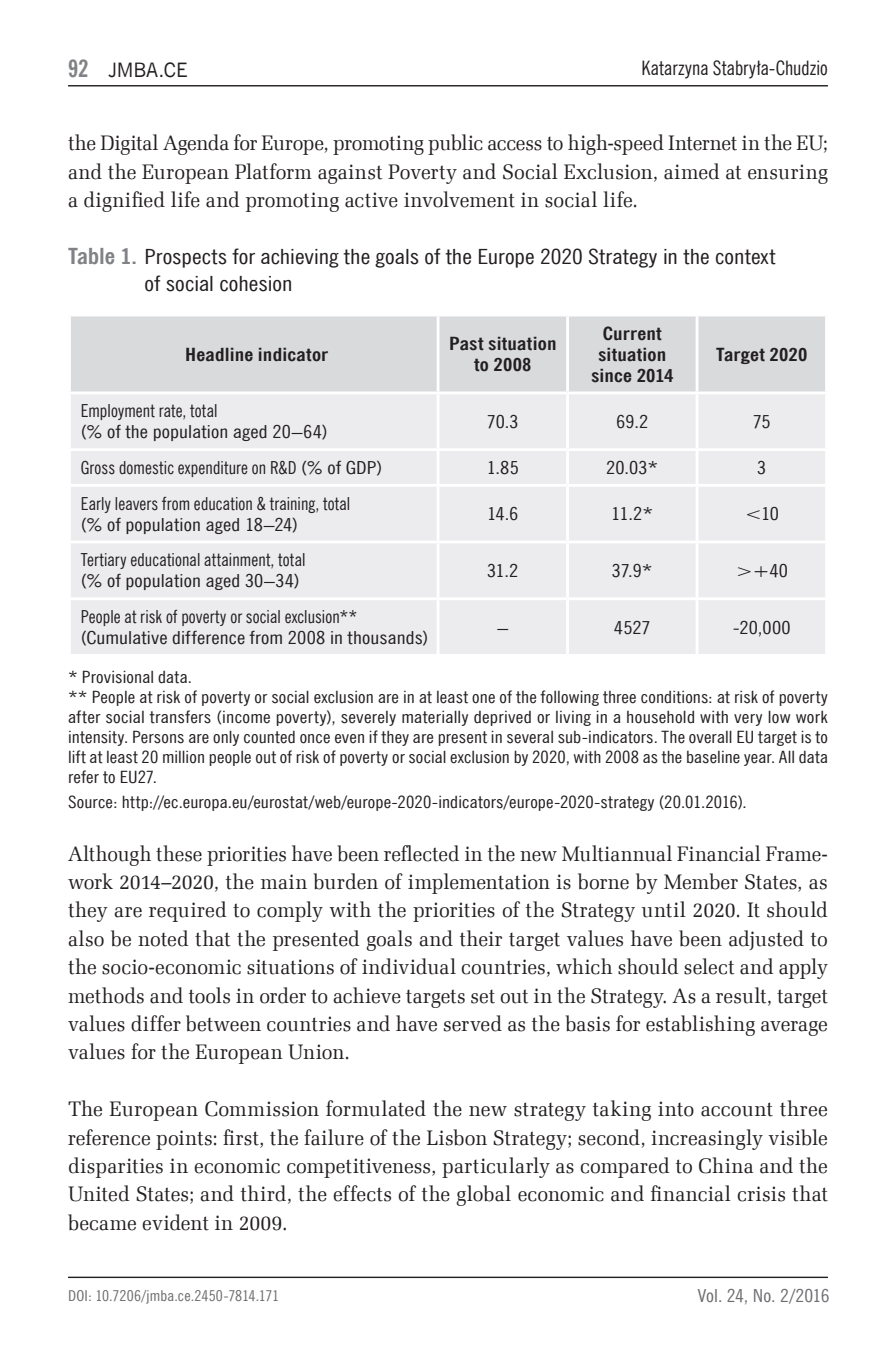
<style>
.page{position:relative;width:896px;height:1361px;background:#fff}
.page>*{position:absolute;margin:0;border:0;box-sizing:border-box;transform-origin:0 0}
.t1{font:21px/28.4px "Zapf Ellipt EU";letter-spacing:.005em;color:#231f20;text-align:justify;scale:.94 1}
.t2{font:21px/28.4px "Zapf Ellipt EU";letter-spacing:.005em;color:#231f20;text-align:justify;scale:.96 1}
.t3{font:21px/28.4px "Zapf Ellipt EU";letter-spacing:.005em;color:#231f20;text-align:justify;scale:.95 1}
.t4{font:21px/27px "News Goth Cn EU";color:#231f20;scale:1.2 1}
.t5{font:20px "News Goth Cn EU";letter-spacing:.005em;color:#231f20}
.t6{font:20px "News Goth EU";letter-spacing:-.01em;color:#231f20}
.t7{font:18px/21px "News Goth Cn EU";letter-spacing:.005em;color:#231f20}
.t8{font:700 18px/21px "News Goth Cn EU";letter-spacing:.01em;color:#231f20;text-align:center;scale:1.2 1}
.t9{font:18px "News Goth Cn EU";letter-spacing:.005em;color:#231f20;scale:1.2 1}
.t10{font:18px "News Goth Cn EU";letter-spacing:-.01em;color:#6c6d70;scale:1.15 1}
.t11{font:17px/20px "News Goth Cn EU";letter-spacing:.01em;color:#231f20;scale:1.15 1}
.t12{font:15px "News Goth Cn EU";letter-spacing:.01em;color:#6c6d70;scale:1.1 1}
.s1{font-family:"News Goth Cn EU";font-weight:700;font-size:24px;color:#808285}
.s2{font-weight:700;font-size:22px;color:#808285}
</style>
<div class="page">
<hr style="left:68px;top:1276px;width:760px;height:2px;background:#231f20">
<hr style="left:68px;top:85px;width:760px;height:1px;background:#231f20">
<div style="left:71px;top:316px;width:754px;height:75px;background:#d9dadc"></div>
<div style="left:71px;top:394px;width:754px;height:260px;background:#ececee"></div>
<hr style="left:437px;top:316px;width:2px;height:75px;background:#fff">
<hr style="left:566px;top:316px;width:3px;height:75px;background:#fff">
<hr style="left:695px;top:316px;width:3px;height:75px;background:#fff">
<hr style="left:437px;top:394px;width:2px;height:54px;background:#fff">
<hr style="left:566px;top:394px;width:3px;height:54px;background:#fff">
<hr style="left:695px;top:394px;width:3px;height:54px;background:#fff">
<hr style="left:68px;top:448px;width:370px;height:3px;background:#fff">
<hr style="left:438px;top:448px;width:129px;height:3px;background:#fff">
<hr style="left:437px;top:451px;width:2px;height:33px;background:#fff">
<hr style="left:567px;top:448px;width:130px;height:3px;background:#fff">
<hr style="left:566px;top:451px;width:3px;height:33px;background:#fff">
<hr style="left:697px;top:448px;width:131px;height:3px;background:#fff">
<hr style="left:695px;top:451px;width:3px;height:33px;background:#fff">
<hr style="left:68px;top:484px;width:370px;height:3px;background:#fff">
<hr style="left:438px;top:484px;width:129px;height:3px;background:#fff">
<hr style="left:437px;top:487px;width:2px;height:53px;background:#fff">
<hr style="left:567px;top:484px;width:130px;height:3px;background:#fff">
<hr style="left:566px;top:487px;width:3px;height:53px;background:#fff">
<hr style="left:697px;top:484px;width:131px;height:3px;background:#fff">
<hr style="left:695px;top:487px;width:3px;height:53px;background:#fff">
<hr style="left:68px;top:540px;width:370px;height:3px;background:#fff">
<hr style="left:438px;top:540px;width:129px;height:3px;background:#fff">
<hr style="left:437px;top:543px;width:2px;height:54px;background:#fff">
<hr style="left:567px;top:540px;width:130px;height:3px;background:#fff">
<hr style="left:566px;top:543px;width:3px;height:54px;background:#fff">
<hr style="left:697px;top:540px;width:131px;height:3px;background:#fff">
<hr style="left:695px;top:543px;width:3px;height:54px;background:#fff">
<hr style="left:68px;top:597px;width:370px;height:3px;background:#fff">
<hr style="left:438px;top:597px;width:129px;height:3px;background:#fff">
<hr style="left:437px;top:600px;width:2px;height:54px;background:#fff">
<hr style="left:567px;top:597px;width:130px;height:3px;background:#fff">
<hr style="left:566px;top:600px;width:3px;height:54px;background:#fff">
<hr style="left:697px;top:597px;width:131px;height:3px;background:#fff">
<hr style="left:695px;top:600px;width:3px;height:54px;background:#fff">
<p class="t6" style="left:68px;top:58px;width:121px"><span class="s1">92</span> JMBA.CE</p>
<p class="t5" style="left:641px;top:56px;width:188px">Katarzyna Stabryła-Chudzio</p>
<p class="t3" style="left:68px;top:129px;width:801px">the Digital Agenda for Europe, promoting public access to high-speed Internet in the EU; and the European Platform against Poverty and Social Exclusion, aimed at ensuring a dignified life and promoting active involvement in social life.</p>
<p class="t4" style="left:145px;top:243px;width:527px;text-indent:-77px"><span class="s2">Table 1.</span> Prospects for achieving the goals of the Europe 2020 Strategy in the context of social cohesion</p>
<p class="t8" style="left:185px;top:344px;width:121px">Headline indicator</p>
<p class="t8" style="left:449px;top:333px;width:91px">Past situation to 2008</p>
<p class="t8" style="left:591px;top:323px;width:70px">Current situation since 2014</p>
<p class="t8" style="left:716px;top:344px;width:77px">Target 2020</p>
<p class="t7" style="left:81px;top:401px;width:248px">Employment rate, total<br>(% of the population aged 20–64)</p>
<p class="t9" style="left:487px;top:410px;width:28px">70.3</p>
<p class="t9" style="left:616px;top:410px;width:28px">69.2</p>
<p class="t9" style="left:753px;top:410px;width:16px">75</p>
<p class="t7" style="left:81px;top:457px;width:303px">Gross domestic expenditure on R&amp;D (% of GDP)</p>
<p class="t9" style="left:487px;top:457px;width:28px">1.85</p>
<p class="t9" style="left:606px;top:457px;width:45px">20.03*</p>
<p class="t9" style="left:757px;top:457px;width:9px">3</p>
<p class="t7" style="left:81px;top:493px;width:271px">Early leavers from education &amp; training, total (% of population aged 18–24)</p>
<p class="t9" style="left:487px;top:503px;width:27px">14.6</p>
<p class="t9" style="left:611px;top:503px;width:37px">11.2*</p>
<p class="t9" style="left:744px;top:503px;width:30px">&lt;10</p>
<p class="t7" style="left:81px;top:550px;width:226px">Tertiary educational attainment, total (% of population aged 30–34)</p>
<p class="t9" style="left:487px;top:559px;width:28px">31.2</p>
<p class="t9" style="left:612px;top:559px;width:36px">37.9*</p>
<p class="t9" style="left:735px;top:559px;width:45px">&gt;+40</p>
<p class="t7" style="left:81px;top:606px;width:349px">People at risk of poverty or social exclusion** (Cumulative difference from 2008 in thousands)</p>
<p class="t9" style="left:497px;top:616px;width:10px">–</p>
<p class="t9" style="left:614px;top:616px;width:32px">4527</p>
<p class="t9" style="left:733px;top:616px;width:50px">-20,000</p>
<p class="t11" style="left:68px;top:667px;width:662px">* Provisional data.<br>** People at risk of poverty or social exclusion are in at least one of the following three conditions: at risk of poverty after social transfers (income poverty), severely materially deprived or living in a household with very low work intensity. Persons are only counted once even if they are present in several sub-indicators. The overall EU target is to lift at least 20 million people out of risk of poverty or social exclusion by 2020, with 2008 as the baseline year. All data refer to EU27.</p>
<p class="t11" style="left:68px;top:792px;width:592px">Source: http://ec.europa.eu/eurostat/web/europe-2020-indicators/europe-2020-strategy (20.01.2016).</p>
<p class="t1" style="left:68px;top:839px;width:810px">Although these priorities have been reflected in the new Multiannual Financial Frame&shy;work 2014–2020, the main burden of implementation is borne by Member States, as they are required to comply with the priorities of the Strategy until 2020. It should also be noted that the presented goals and their target values have been adjusted to the socio-economic situations of individual countries, which should select and apply methods and tools in order to achieve targets set out in the Strategy. As a result, target values differ between countries and have served as the basis for establishing average values for the European Union.</p>
<p class="t2" style="left:68px;top:1095px;width:793px">The European Commission formulated the new strategy taking into account three reference points: first, the failure of the Lisbon Strategy; second, increasingly visible disparities in economic competitiveness, particularly as compared to China and the United States; and third, the effects of the global economic and financial crisis that became evident in 2009.</p>
<p class="t12" style="left:68px;top:1286px;width:194px">DOI: 10.7206/jmba.ce.2450-7814.171</p>
<p class="t10" style="left:698px;top:1285px;width:116px">Vol. 24, No. 2/2016</p>
</div>
